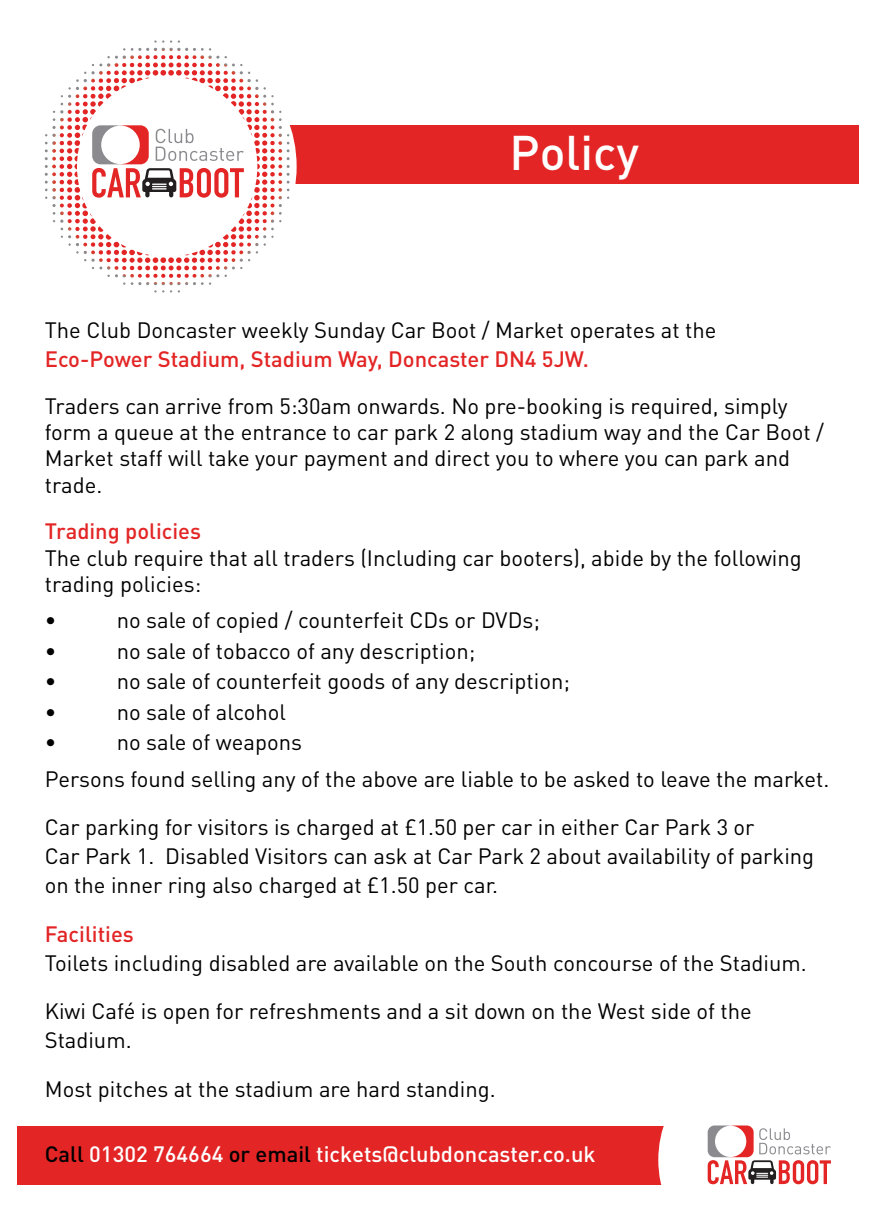
<style>
.page{position:relative;width:876px;height:1225px;background:#fff}
.page>*{position:absolute;margin:0;border:0;box-sizing:border-box;transform-origin:0 0}
.t1{font:500 48px "DIN Pro";color:#fff}
.t2{font:22px/26.4px "DIN Pro";color:#000001}
.t3{font:500 22px "DIN Pro";color:#e32525}
.t4{font:500 22px "DIN Pro";color:#fff}
.s1{color:#000001}
</style>
<div class="page">
<div style="left:290px;top:125px;width:569px;height:59px;background:#e32525"></div>
<svg style="left:38px;top:37px;width:259px;height:259px"></svg>
<svg style="left:154px;top:40px;width:26px;height:11px"></svg>
<div style="left:77px;top:76px;width:180px;height:181px;background:#fff;border-radius:50%"></div>
<svg style="left:92px;top:125px;width:152px;height:73px"></svg>
<div style="left:17px;top:1125px;width:661px;height:59px;background:#e32525"></div>
<svg style="left:658px;top:1125px;width:173px;height:60px"></svg>
<h1 class="t1" style="left:510px;top:120px;width:131px">Policy</h1>
<p class="t2" style="left:45px;top:316px;width:673px">The Club Doncaster weekly Sunday Car Boot / Market operates at the</p>
<p class="t3" style="left:45px;top:344px;width:546px">Eco-Power Stadium, Stadium Way, Doncaster DN4 5JW.</p>
<p class="t2" style="left:45px;top:391px;width:781px">Traders can arrive from 5:30am onwards. No pre-booking is required, simply form a queue at the entrance to car park 2 along stadium way and the Car Boot / Market staff will take your payment and direct you to where you can park and trade.</p>
<p class="t3" style="left:45px;top:516px;width:158px">Trading policies</p>
<p class="t2" style="left:45px;top:543px;width:758px">The club require that all traders (Including car booters), abide by the following trading policies:</p>
<p class="t2" style="left:45px;top:606px;width:13px">•</p>
<p class="t2" style="left:117px;top:606px;width:425px">no sale of copied / counterfeit CDs or DVDs;</p>
<p class="t2" style="left:45px;top:637px;width:13px">•</p>
<p class="t2" style="left:117px;top:637px;width:360px">no sale of tobacco of any description;</p>
<p class="t2" style="left:45px;top:667px;width:13px">•</p>
<p class="t2" style="left:117px;top:667px;width:455px">no sale of counterfeit goods of any description;</p>
<p class="t2" style="left:45px;top:697px;width:13px">•</p>
<p class="t2" style="left:117px;top:697px;width:171px">no sale of alcohol</p>
<p class="t2" style="left:45px;top:728px;width:13px">•</p>
<p class="t2" style="left:45px;top:723px;width:786px;line-height:36.4px;text-indent:72px">no sale of weapons<br>Persons found selling any of the above are liable to be asked to leave the market.</p>
<p class="t2" style="left:45px;top:812px;width:771px;line-height:28.8px">Car parking for visitors is charged at £1.50 per car in either Car Park 3 or<br>Car Park 1. Disabled Visitors can ask at Car Park 2 about availability of parking on the inner ring also charged at £1.50 per car.</p>
<p class="t3" style="left:45px;top:919px;width:91px">Facilities</p>
<p class="t2" style="left:45px;top:948px;width:763px">Toilets including disabled are available on the South concourse of the Stadium.</p>
<p class="t2" style="left:45px;top:996px;width:708px;line-height:28.8px">Kiwi Café is open for refreshments and a sit down on the West side of the<br>Stadium.</p>
<p class="t2" style="left:45px;top:1075px;width:452px">Most pitches at the stadium are hard standing.</p>
<p class="t4" style="left:45px;top:1139px;width:552px"><span class="s1">Call</span> 01302 764664 <span class="s1">or email</span> tickets@clubdoncaster.co.uk</p>
</div>
